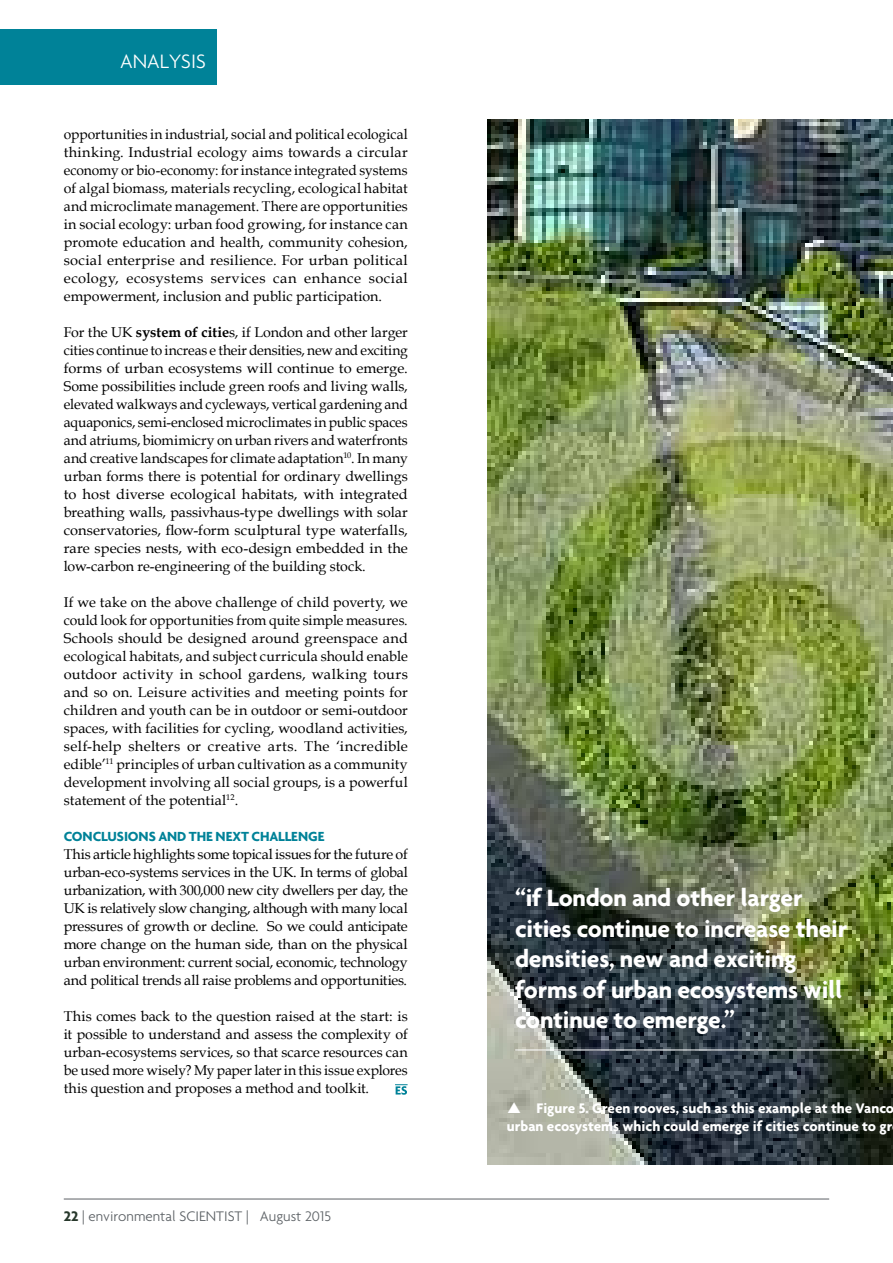
<style>
.page{position:relative;width:893px;height:1263px;background:#fff}
.page>*{position:absolute;margin:0;border:0;box-sizing:border-box;transform-origin:0 0}
.t1{font:700 25.5px/30.6px "Agenda";letter-spacing:-.01em;color:#fff}
.t2{font:300 21px "Agenda";color:#fff}
.t3{font:700 15px/18px "Agenda";color:#fff;text-align:right}
.t4{font:300 15px "Agenda";color:#5c6165}
.t5{font:14.25px/18px "Book Antiqua";color:#000;text-align:justify}
.t6{font:700 14.25px "Agenda";color:#008298}
.s1{font-weight:700}
.s2{font-weight:700;color:#27382b}
</style>
<div class="page">
<div style="left:0;top:29px;width:216px;height:56px;background:#008298"></div>
<hr style="left:64px;top:1199px;width:765px;height:1px;background:#5c6165">
<svg style="left:395px;top:1084px;width:13px;height:11px"></svg>
<img style="left:488px;top:119px;width:405px;height:1045px">
<hr style="left:515px;top:1049px;width:344px;height:1px;background:#fff">
<svg style="left:508px;top:1102px;width:12px;height:11px"></svg>
<h2 class="t2" style="left:120px;top:49px;width:59px">Analysis</h2>
<p class="t5" style="left:64px;top:125px;width:346px">opportunities in industrial, social and political ecological thinking. Industrial ecology aims towards a circular economy or bio-economy: for instance integrated systems of algal biomass, materials recycling, ecological habitat and microclimate management. There are opportunities in social ecology: urban food growing, for instance can promote education and health, community cohesion, social enterprise and resilience. For urban political ecology, ecosystems services can enhance social empowerment, inclusion and public participation.</p>
<p class="t5" style="left:64px;top:323px;width:346px">For the UK <span class="s1">system of citie</span>s, if London and other larger cities continue to increas e their densities, new and exciting forms of urban ecosystems will continue to emerge.<br>Some possibilities include green roofs and living walls, elevated walkways and cycleways, vertical gardening and aquaponics, semi-enclosed microclimates in public spaces and atriums, biomimicry on urban rivers and waterfronts and creative landscapes for climate adaptation<sup>10</sup>. In many urban forms there is potential for ordinary dwellings to host diverse ecological habitats, with integrated breathing walls, passivhaus-type dwellings with solar conservatories, flow-form sculptural type waterfalls, rare species nests, with eco-design embedded in the low-carbon re-engineering of the building stock.</p>
<p class="t5" style="left:64px;top:593px;width:346px">If we take on the above challenge of child poverty, we could look for opportunities from quite simple measures.<br>Schools should be designed around greenspace and ecological habitats, and subject curricula should enable outdoor activity in school gardens, walking tours and so on. Leisure activities and meeting points for children and youth can be in outdoor or semi-outdoor spaces, with facilities for cycling, woodland activities, self-help shelters or creative arts. The ‘incredible edible’<sup>11</sup> principles of urban cultivation as a community development involving all social groups, is a powerful statement of the potential<sup>12</sup>.</p>
<p class="t6" style="left:64px;top:828px;width:18px">Conclusions</p>
<p class="t6" style="left:158px;top:828px;width:11px">and</p>
<p class="t6" style="left:189px;top:828px;width:9px">the</p>
<p class="t6" style="left:216px;top:828px;width:46px">nextchallenge</p>
<p class="t5" style="left:64px;top:845px;width:346px">This article highlights some topical issues for the future of urban-eco-systems services in the UK. In terms of global urbanization, with 300,000 new city dwellers per day, the UK is relatively slow changing, although with many local pressures of growth or decline. So we could anticipate more change on the human side, than on the physical urban environment: current social, economic, technology and political trends all raise problems and opportunities.</p>
<p class="t5" style="left:64px;top:1007px;width:346px">This comes back to the question raised at the start: is it possible to understand and assess the complexity of urban-ecosystems services, so that scarce resources can be used more wisely? My paper later in this issue explores this question and proposes a method and toolkit.</p>
<p class="t4" style="left:64px;top:1207px;width:269px"><span class="s2">22</span> | environmental SCIENTIST | August 2015</p>
<h1 class="t1" style="left:515px;top:882px;width:334px">“if London and other larger cities continue to increase their densities, new and exciting forms of urban ecosystems will continue to emerge.”</h1>
<p class="t3" style="left:507px;top:1099px;width:389px">Figure 5. Green rooves, such as this example at the Vanco urban ecosystems which could emerge if cities continue to gr</p>
</div>
